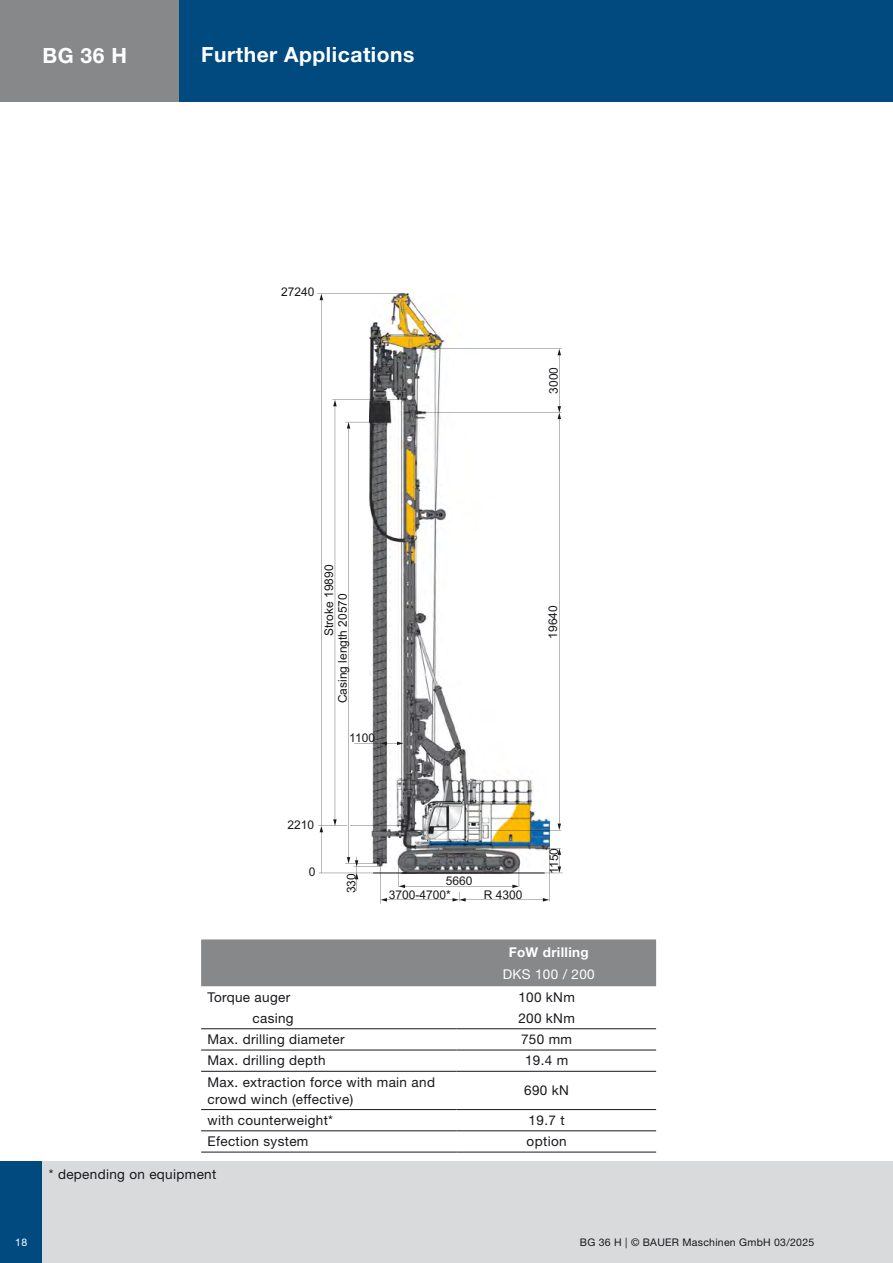
<style>
.page{position:relative;width:893px;height:1263px;background:#fff}
.page>*{position:absolute;margin:0;border:0;box-sizing:border-box;transform-origin:0 0}
.t1{font:700 21px "Helvetica Neue LT Pro";letter-spacing:.025em;color:#fff}
.t2{font:13.5px/17px "Helvetica Neue LT Pro";letter-spacing:.025em;color:#1a171c}
.t3{font:700 13.5px "Helvetica Neue LT Pro";letter-spacing:.025em;color:#fff}
.t4{font:13.5px "Helvetica Neue LT Pro";letter-spacing:.025em;color:#fff}
.t5{font:12px "Arial";color:#1a171c}
.t6{font:10.5px "Helvetica Neue LT Pro";letter-spacing:.025em;color:#1a171c}
.t7{font:10.5px "Helvetica Neue LT Pro";color:#fff}
</style>
<div class="page">
<div style="left:0;top:1161px;width:43px;height:102px;background:#004a80"></div>
<div style="left:43px;top:1161px;width:850px;height:102px;background:#d9dadb"></div>
<div style="left:0;top:0;width:180px;height:102px;background:#87888a"></div>
<div style="left:180px;top:0;width:713px;height:102px;background:#004a80"></div>
<svg style="left:318px;top:294px;width:245px;height:610px"></svg>
<div style="left:201px;top:939px;width:455px;height:47px;background:#87888a"></div>
<hr style="left:201px;top:1028px;width:255px;height:1px;background:#1a171c">
<hr style="left:456px;top:1028px;width:200px;height:1px;background:#1a171c">
<hr style="left:201px;top:1050px;width:255px;height:1px;background:#1a171c">
<hr style="left:456px;top:1050px;width:200px;height:1px;background:#1a171c">
<hr style="left:201px;top:1071px;width:255px;height:1px;background:#1a171c">
<hr style="left:456px;top:1071px;width:200px;height:1px;background:#1a171c">
<hr style="left:201px;top:1109px;width:255px;height:1px;background:#1a171c">
<hr style="left:456px;top:1109px;width:200px;height:1px;background:#1a171c">
<hr style="left:201px;top:1130px;width:255px;height:1px;background:#1a171c">
<hr style="left:456px;top:1130px;width:200px;height:1px;background:#1a171c">
<hr style="left:201px;top:1152px;width:255px;height:1px;background:#1a171c">
<hr style="left:456px;top:1152px;width:200px;height:1px;background:#1a171c">
<h1 class="t1" style="left:43px;top:42px;width:86px">BG 36 H</h1>
<h1 class="t1" style="left:201px;top:41px;width:215px">Further Applications</h1>
<p class="t5" style="left:281px;top:284px;width:35px">27240</p>
<p class="t5" style="left:545px;top:393px;width:28px;rotate:-90deg">3000</p>
<p class="t5" style="left:321px;top:636px;width:73px;rotate:-90deg">Stroke 19890</p>
<p class="t5" style="left:334px;top:703px;width:112px;rotate:-90deg">Casing length 20570</p>
<p class="t5" style="left:349px;top:729px;width:27px">1100</p>
<p class="t5" style="left:545px;top:639px;width:35px;rotate:-90deg">19640</p>
<p class="t7" style="left:15px;top:1236px;width:13px">18</p>
<p class="t5" style="left:287px;top:816px;width:28px">2210</p>
<p class="t5" style="left:309px;top:863px;width:8px">0</p>
<p class="t5" style="left:343px;top:893px;width:22px;rotate:-90deg">330</p>
<p class="t5" style="left:446px;top:872px;width:28px">5660</p>
<p class="t5" style="left:389px;top:886px;width:64px">3700-4700*</p>
<p class="t5" style="left:484px;top:886px;width:40px">R 4300</p>
<p class="t5" style="left:546px;top:874px;width:27px;rotate:-90deg">1150</p>
<p class="t3" style="left:509px;top:944px;width:82px">FoW drilling</p>
<p class="t4" style="left:503px;top:966px;width:94px">DKS 100 / 200</p>
<p class="t2" style="left:207px;top:988px;width:84px">Torque auger</p>
<p class="t2" style="left:518px;top:988px;width:58px">100 kNm</p>
<p class="t2" style="left:252px;top:1009px;width:43px">casing</p>
<p class="t2" style="left:518px;top:1009px;width:58px">200 kNm</p>
<p class="t2" style="left:207px;top:1030px;width:139px">Max. drilling diameter</p>
<p class="t2" style="left:521px;top:1030px;width:52px">750 mm</p>
<p class="t2" style="left:207px;top:1052px;width:120px">Max. drilling depth</p>
<p class="t2" style="left:525px;top:1052px;width:45px">19.4 m</p>
<p class="t2" style="left:207px;top:1073px;width:229px">Max. extraction force with main and crowd winch (effective)</p>
<p class="t2" style="left:524px;top:1082px;width:46px">690 kN</p>
<p class="t2" style="left:207px;top:1111px;width:127px">with counterweight*</p>
<p class="t2" style="left:529px;top:1111px;width:37px">19.7 t</p>
<p class="t2" style="left:207px;top:1133px;width:102px">Efection system</p>
<p class="t2" style="left:527px;top:1133px;width:41px">option</p>
<p class="t2" style="left:49px;top:1165px;width:169px">* depending on equipment</p>
<p class="t6" style="left:580px;top:1236px;width:236px">BG 36 H | © BAUER Maschinen GmbH 03/2025</p>
</div>
